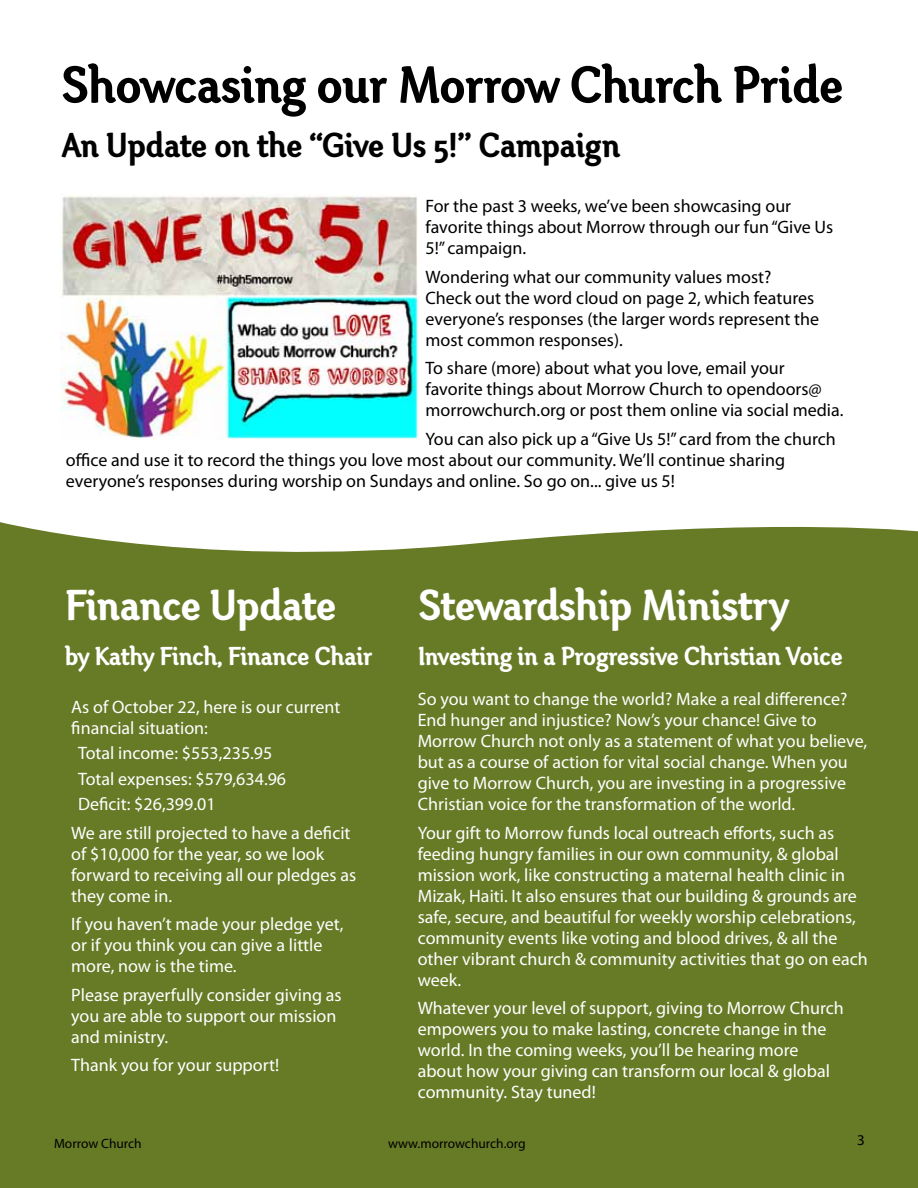
<style>
.page{position:relative;width:918px;height:1188px;background:#fff}
.page>*{position:absolute;margin:0;border:0;box-sizing:border-box;transform-origin:0 0}
.t1{font:54px "Otari Bold Limited";letter-spacing:-.02em;color:#000}
.t2{font:45px "Otari Bold Limited";letter-spacing:-.02em;color:#fff}
.t3{font:36px "Otari Bold Limited";letter-spacing:-.02em;color:#000}
.t4{font:27px "Otari Bold Limited";letter-spacing:-.02em;color:#fff}
.t5{font:18px/21px "Myriad Pro";color:#fff}
.t6{font:18px/21px "Myriad Pro";color:#000}
.t7{font:15px "Myriad Pro";color:#000}
.t8{font:13.5px "Myriad Pro";color:#000}
</style>
<div class="page">
<div style="left:0;top:472px;width:918px;height:716px;background:#677a26"></div>
<svg style="left:0;top:241px;width:918px;height:311px"></svg>
<img style="left:61px;top:194px;width:357px;height:246px">
<h1 class="t1" style="left:61px;top:52px;width:784px">Showcasing our Morrow Church Pride</h1>
<h3 class="t3" style="left:61px;top:123px;width:561px">An Update on the “Give Us 5!” Campaign</h3>
<p class="t6" style="left:426px;top:195px;width:409px">For the past 3 weeks, we’ve been showcasing our favorite things about Morrow through our fun “Give Us<br>5!” campaign.</p>
<p class="t6" style="left:426px;top:266px;width:395px">Wondering what our community values most?<br>Check out the word cloud on page 2, which features everyone’s responses (the larger words represent the most common responses).</p>
<p class="t6" style="left:426px;top:357px;width:420px">To share (more) about what you love, email your favorite things about Morrow Church to opendoors@ morrowchurch.org or post them online via social media.</p>
<p class="t6" style="left:66px;top:428px;width:772px;text-indent:360px">You can also pick up a “Give Us 5!” card from the church office and use it to record the things you love most about our community. We’ll continue sharing everyone’s responses during worship on Sundays and online. So go on... give us 5!</p>
<h2 class="t2" style="left:65px;top:578px;width:273px">Finance Update</h2>
<h3 class="t4" style="left:65px;top:640px;width:309px">by Kathy Finch, Finance Chair</h3>
<p class="t5" style="left:71px;top:696px;width:271px">As of October 22, here is our current financial situation:</p>
<p class="t5" style="left:78px;top:740px;width:210px;line-height:25.5px">Total income: $553,235.95<br>Total expenses: $579,634.96<br>Deficit: $26,399.01</p>
<p class="t5" style="left:71px;top:822px;width:286px">We are still projected to have a deficit of $10,000 for the year, so we look forward to receiving all our pledges as they come in.</p>
<p class="t5" style="left:71px;top:914px;width:274px">If you haven’t made your pledge yet, or if you think you can give a little more, now is the time.</p>
<p class="t5" style="left:71px;top:984px;width:272px">Please prayerfully consider giving as you are able to support our mission and ministry.</p>
<p class="t5" style="left:71px;top:1055px;width:209px">Thank you for your support!</p>
<h2 class="t2" style="left:418px;top:578px;width:373px">Stewardship Ministry</h2>
<h3 class="t4" style="left:418px;top:640px;width:427px">Investing in a Progressive Christian Voice</h3>
<p class="t5" style="left:418px;top:689px;width:451px">So you want to change the world? Make a real difference?<br>End hunger and injustice? Now’s your chance! Give to Morrow Church not only as a statement of what you believe, but as a course of action for vital social change. When you give to Morrow Church, you are investing in a progressive Christian voice for the transformation of the world.</p>
<p class="t5" style="left:418px;top:822px;width:452px">Your gift to Morrow funds local outreach efforts, such as feeding hungry families in our own community, &amp; global mission work, like constructing a maternal health clinic in Mizak, Haiti. It also ensures that our building &amp; grounds are safe, secure, and beautiful for weekly worship celebrations, community events like voting and blood drives, &amp; all the other vibrant church &amp; community activities that go on each week.</p>
<p class="t5" style="left:418px;top:998px;width:428px">Whatever your level of support, giving to Morrow Church empowers you to make lasting, concrete change in the world. In the coming weeks, you’ll be hearing more about how your giving can transform our local &amp; global community. Stay tuned!</p>
<p class="t8" style="left:54px;top:1135px;width:89px">Morrow Church</p>
<p class="t8" style="left:388px;top:1135px;width:139px">www.morrowchurch.org</p>
<p class="t7" style="left:857px;top:1131px;width:9px">3</p>
</div>
